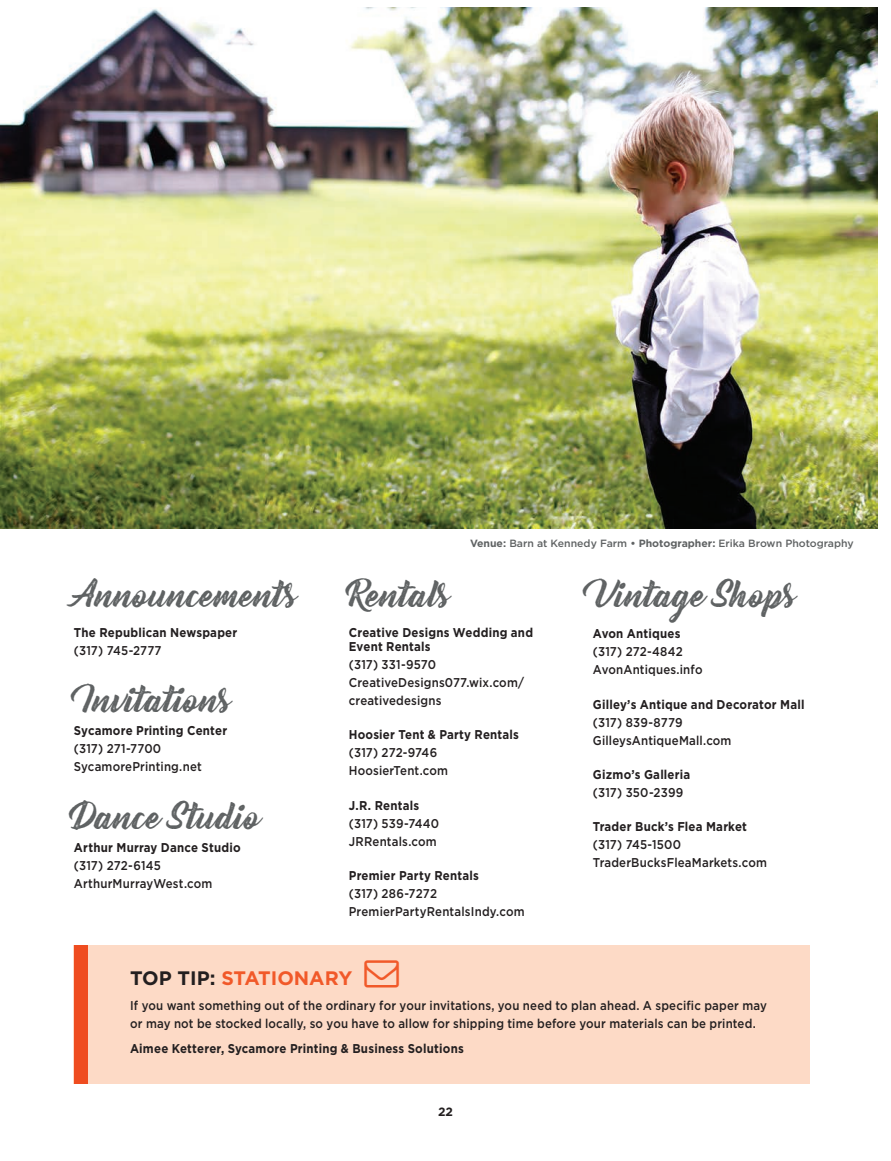
<style>
.page{position:relative;width:891px;height:1161px;background:#fff}
.page>*{position:absolute;margin:0;border:0;box-sizing:border-box;transform-origin:0 0}
.t1{font:33px "Bernadette Rough";letter-spacing:.005em;color:#5f6263}
.t2{font:700 19.5px "Gotham HTF";color:#f15929}
.t3{font:500 12.75px/18px "Gotham HTF";letter-spacing:.015em;color:#231f20;scale:.9 1}
.t4{font:700 12.75px/14.2px "Gotham HTF";letter-spacing:.02em;color:#231f20;scale:.9 1}
.t5{font:700 12px "Gotham HTF";color:#231f20}
.t6{font:500 10.5px "Gotham HTF";color:#5f6263}
.s1{font-weight:700}
.s2{color:#231f20}
</style>
<div class="page">
<img style="left:0;top:7px;width:878px;height:521px">
<div style="left:74px;top:945px;width:736px;height:138px;background:#fddac6"></div>
<div style="left:74px;top:945px;width:13px;height:138px;background:#ef4c1f"></div>
<h1 class="t1" style="left:74px;top:568px;width:225px">Announcements</h1>
<p class="t4" style="left:74px;top:625px;width:183px">The Republican Newspaper</p>
<p class="t3" style="left:74px;top:641px;width:99px">(317) 745-2777</p>
<h1 class="t1" style="left:74px;top:674px;width:159px">Invitations</h1>
<p class="t4" style="left:74px;top:723px;width:172px">Sycamore Printing Center</p>
<p class="t3" style="left:74px;top:740px;width:143px">(317) 271-7700<br>SycamorePrinting.net</p>
<h1 class="t1" style="left:74px;top:790px;width:189px">Dance Studio</h1>
<p class="t4" style="left:74px;top:840px;width:187px">Arthur Murray Dance Studio</p>
<p class="t3" style="left:74px;top:856px;width:155px">(317) 272-6145<br>ArthurMurrayWest.com</p>
<p class="t6" style="left:470px;top:537px;width:385px"><span class="s1">Venue:</span> Barn at Kennedy Farm <span class="s1">• Photographer:</span> Erika Brown Photography</p>
<h1 class="t1" style="left:349px;top:568px;width:103px">Rentals</h1>
<p class="t4" style="left:349px;top:625px;width:206px">Creative Designs Wedding and<br>Event Rentals</p>
<p class="t3" style="left:349px;top:655px;width:196px">(317) 331-9570<br>CreativeDesigns077.wix.com/ creativedesigns</p>
<p class="t4" style="left:349px;top:727px;width:191px">Hoosier Tent &amp; Party Rentals</p>
<p class="t3" style="left:349px;top:744px;width:112px">(317) 272-9746<br>HoosierTent.com</p>
<p class="t4" style="left:349px;top:798px;width:80px">J.R. Rentals</p>
<p class="t3" style="left:349px;top:814px;width:102px">(317) 539-7440<br>JRRentals.com</p>
<p class="t4" style="left:349px;top:868px;width:146px">Premier Party Rentals</p>
<p class="t3" style="left:349px;top:884px;width:197px">(317) 286-7272<br>PremierPartyRentalsIndy.com</p>
<h1 class="t1" style="left:593px;top:568px;width:205px">Vintage Shops</h1>
<p class="t4" style="left:593px;top:626px;width:99px">Avon Antiques</p>
<p class="t3" style="left:593px;top:642px;width:123px">(317) 272-4842<br>AvonAntiques.info</p>
<p class="t4" style="left:593px;top:697px;width:237px">Gilley’s Antique and Decorator Mall</p>
<p class="t3" style="left:593px;top:713px;width:155px">(317) 839-8779<br>GilleysAntiqueMall.com</p>
<p class="t4" style="left:593px;top:767px;width:110px">Gizmo’s Galleria</p>
<p class="t3" style="left:593px;top:783px;width:102px">(317) 350-2399</p>
<p class="t4" style="left:593px;top:820px;width:173px">Trader Buck’s Flea Market</p>
<p class="t3" style="left:593px;top:836px;width:195px">(317) 745-1500<br>TraderBucksFleaMarkets.com</p>
<h2 class="t2" style="left:130px;top:967px;width:224px"><span class="s2">TOP TIP:</span> STATIONARY</h2>
<p class="t3" style="left:130px;top:996px;width:709px">If you want something out of the ordinary for your invitations, you need to plan ahead. A specific paper may or may not be stocked locally, so you have to allow for shipping time before your materials can be printed.</p>
<p class="t4" style="left:130px;top:1041px;width:372px">Aimee Ketterer, Sycamore Printing &amp; Business Solutions</p>
<p class="t5" style="left:438px;top:1105px;width:16px">22</p>
</div>
